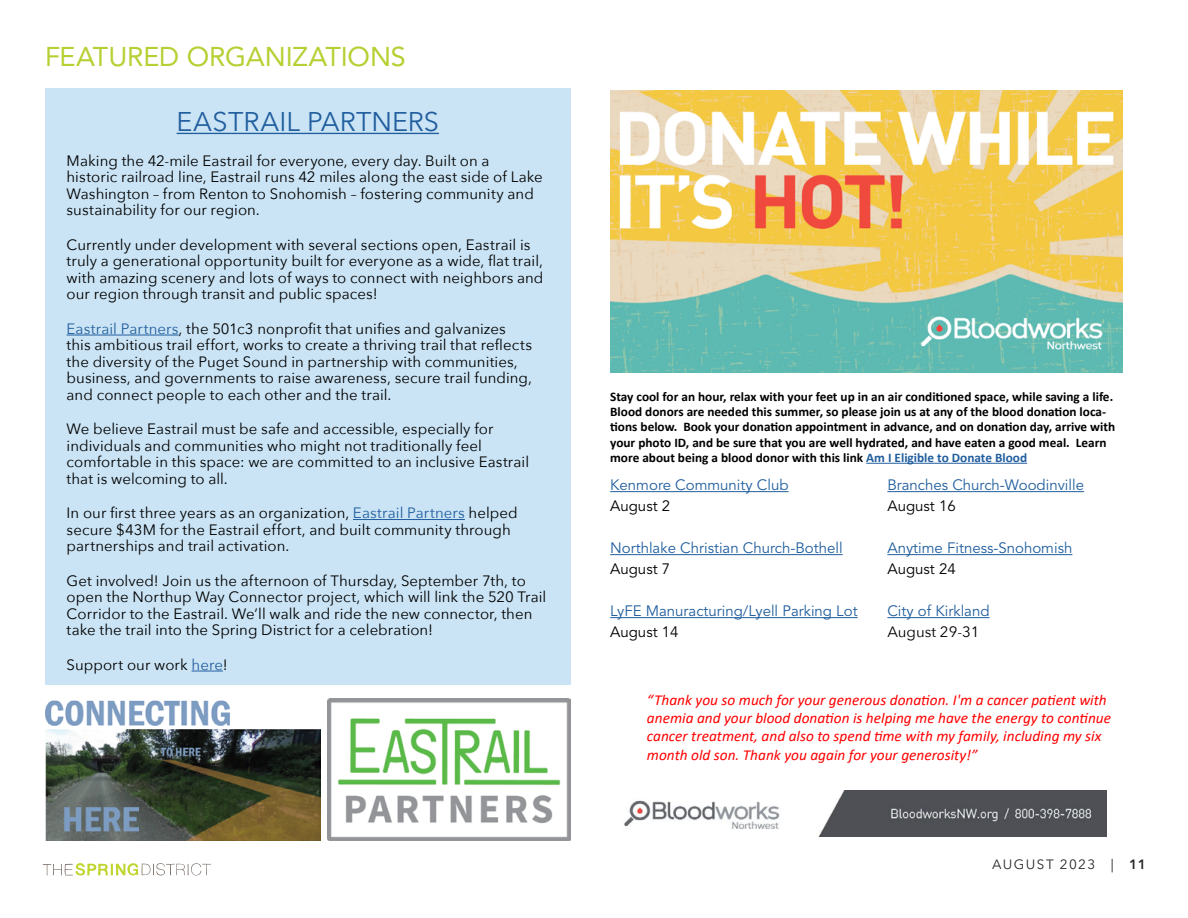
<style>
.page{position:relative;width:1188px;height:918px;background:#fff}
.page>*{position:absolute;margin:0;border:0;box-sizing:border-box;transform-origin:0 0}
.t1{font:27px "Avenir LT Std";letter-spacing:-.005em;color:#b8cf33}
.t2{font:27px "Avenir Next";color:#215e9e}
.t3{font:italic 15.15px/18.1px "Calibri";color:#f00}
.t4{font:15px/16.5px "Avenir Next";letter-spacing:.005em;color:#000}
.t5{font:15px "Avenir LT Std";color:#215e9e}
.t6{font:15px "Avenir LT Std";color:#000}
.t7{font:13.5px "Avenir Next";letter-spacing:.1em;color:#262523}
.t8{font:700 13.2px/15.1px "Calibri";color:#000}
.s1{color:#215e9e}
.s2{font-weight:600}
</style>
<div class="page">
<hr style="left:866px;top:463px;width:161px;height:1px;background:#215e9e">
<img style="left:610px;top:90px;width:512px;height:283px">
<img style="left:624px;top:790px;width:483px;height:47px">
<svg style="left:43px;top:863px;width:168px;height:13px"></svg>
<div style="left:45px;top:88px;width:526px;height:597px;background:#cae4f5"></div>
<hr style="left:177px;top:133px;width:262px;height:1px;background:#215e9e">
<hr style="left:67px;top:335px;width:112px;height:1px;background:#215e9e">
<hr style="left:353px;top:519px;width:112px;height:1px;background:#215e9e">
<hr style="left:192px;top:671px;width:31px;height:1px;background:#215e9e">
<hr style="left:887px;top:491px;width:197px;height:1px;background:#215e9e">
<hr style="left:887px;top:554px;width:185px;height:1px;background:#215e9e">
<hr style="left:887px;top:617px;width:103px;height:1px;background:#215e9e">
<hr style="left:610px;top:491px;width:179px;height:1px;background:#215e9e">
<hr style="left:610px;top:554px;width:233px;height:1px;background:#215e9e">
<hr style="left:610px;top:617px;width:248px;height:1px;background:#215e9e">
<img style="left:46px;top:700px;width:274px;height:140px">
<img style="left:328px;top:698px;width:243px;height:143px">
<h1 class="t1" style="left:45px;top:41px;width:362px">FEATURED ORGANIZATIONS</h1>
<h1 class="t2" style="left:177px;top:99px;width:264px">EASTRAIL PARTNERS</h1>
<p class="t4" style="left:67px;top:152px;width:478px">Making the 42-mile Eastrail for everyone, every day. Built on a historic railroad line, Eastrail runs 42 miles along the east side of Lake Washington – from Renton to Snohomish – fostering community and sustainability for our region.</p>
<p class="t4" style="left:67px;top:236px;width:478px">Currently under development with several sections open, Eastrail is truly a generational opportunity built for everyone as a wide, flat trail, with amazing scenery and lots of ways to connect with neighbors and our region through transit and public spaces!</p>
<p class="t4" style="left:67px;top:320px;width:467px"><span class="s1">Eastrail Partners</span>, the 501c3 nonprofit that unifies and galvanizes this ambitious trail effort, works to create a thriving trail that reflects the diversity of the Puget Sound in partnership with communities, business, and governments to raise awareness, secure trail funding, and connect people to each other and the trail.</p>
<p class="t4" style="left:67px;top:420px;width:464px">We believe Eastrail must be safe and accessible, especially for individuals and communities who might not traditionally feel comfortable in this space: we are committed to an inclusive Eastrail that is welcoming to all.</p>
<p class="t4" style="left:67px;top:504px;width:453px">In our first three years as an organization, <span class="s1">Eastrail Partners</span> helped secure $43M for the Eastrail effort, and built community through partnerships and trail activation.</p>
<p class="t4" style="left:67px;top:572px;width:481px">Get involved! Join us the afternoon of Thursday, September 7th, to open the Northup Way Connector project, which will link the 520 Trail Corridor to the Eastrail. We’ll walk and ride the new connector, then take the trail into the Spring District for a celebration!</p>
<p class="t4" style="left:67px;top:656px;width:163px">Support our work <span class="s1">here</span>!</p>
<p class="t8" style="left:610px;top:389px;width:506px">Stay cool for an hour, relax with your feet up in an air conditioned space, while saving a life.<br>Blood donors are needed this summer, so please join us at any of the blood donation loca&shy;tions below. Book your donation appointment in advance, and on donation day, arrive with your photo ID, and be sure that you are well hydrated, and have eaten a good meal. Learn more about being a blood donor with this link <span class="s1">Am I Eligible to Donate Blood</span></p>
<p class="t5" style="left:610px;top:476px;width:180px">Kenmore Community Club</p>
<p class="t6" style="left:610px;top:497px;width:62px">August 2</p>
<p class="t5" style="left:610px;top:539px;width:234px">Northlake Christian Church-Bothell</p>
<p class="t6" style="left:610px;top:560px;width:62px">August 7</p>
<p class="t5" style="left:610px;top:602px;width:249px">LyFE Manuracturing/Lyell Parking Lot</p>
<p class="t6" style="left:610px;top:623px;width:70px">August 14</p>
<p class="t5" style="left:887px;top:476px;width:198px">Branches Church-Woodinville</p>
<p class="t6" style="left:887px;top:497px;width:70px">August 16</p>
<p class="t5" style="left:887px;top:539px;width:187px">Anytime Fitness-Snohomish</p>
<p class="t6" style="left:887px;top:560px;width:70px">August 24</p>
<p class="t5" style="left:887px;top:602px;width:104px">City of Kirkland</p>
<p class="t4" style="left:887px;top:623px;width:94px">August 29-31</p>
<p class="t3" style="left:647px;top:690px;width:466px">“Thank you so much for your generous donation. I'm a cancer patient with anemia and your blood donation is helping me have the energy to continue cancer treatment, and also to spend time with my family, including my six month old son. Thank you again for your generosity!”</p>
<p class="t7" style="left:992px;top:853px;width:155px">AUGUST 2023 | <span class="s2">11</span></p>
</div>
